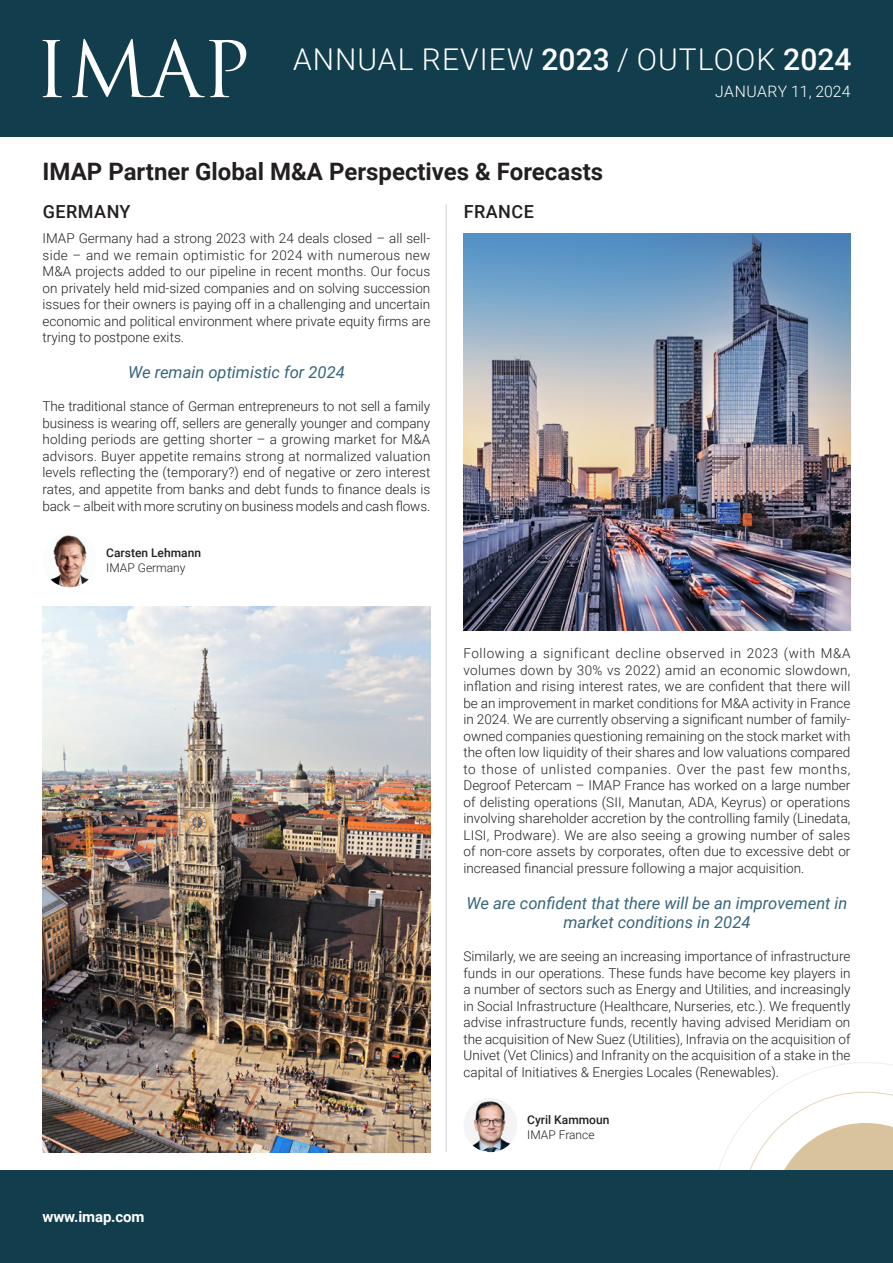
<style>
.page{position:relative;width:893px;height:1263px;background:#fff}
.page>*{position:absolute;margin:0;border:0;box-sizing:border-box;transform-origin:0 0}
.SECCIÓ{font:300 30px "Roboto";letter-spacing:.035em;color:#fff}
.ladillo{font:700 24px "Roboto";color:#231f20}
.t1{font:500 18px "Roboto";letter-spacing:.025em;color:#231f20}
.t2{font:italic 16.5px/19.5px "Roboto";color:#39657c;text-align:center}
.SECCIÓ-2{font:300 15.75px "Roboto";letter-spacing:.02em;color:#fff}
.Text_general{font:700 15px "Roboto";letter-spacing:-.01em;color:#fff}
.t3{font:300 13.5px/16.5px "Roboto";color:#231f20;text-align:justify}
.t4{font:500 12px "Roboto";color:#231f20}
.t5{font:300 12px "Roboto";color:#231f20}
.s1{font-weight:500}
</style>
<div class="page">
<svg style="left:718px;top:1062px;width:175px;height:108px"></svg>
<div style="left:0;top:1170px;width:893px;height:93px;background:#123d4d"></div>
<img style="left:463px;top:233px;width:387px;height:397px">
<img style="left:43px;top:606px;width:387px;height:546px">
<hr style="left:446px;top:204px;width:1px;height:948px;background:#d1d2d4">
<img style="left:43px;top:533px;width:54px;height:54px;border-radius:27px">
<img style="left:463px;top:1098px;width:54px;height:54px;border-radius:27px">
<div style="left:0;top:0;width:893px;height:136px;background:#123d4d"></div>
<svg style="left:43px;top:40px;width:19px;height:57px"></svg>
<svg style="left:72px;top:39px;width:174px;height:58px"></svg>
<p class="SECCIÓ" style="left:293px;top:39px;width:560px">ANNUAL REVIEW <span class="s1">2023</span> / OUTLOOK <span class="s1">2024</span></p>
<p class="SECCIÓ-2" style="left:715px;top:81px;width:137px">JANUARY 11, 2024</p>
<p class="ladillo" style="left:43px;top:154px;width:562px">IMAP Partner Global M&amp;A Perspectives &amp; Forecasts</p>
<p class="t1" style="left:43px;top:199px;width:89px">GERMANY</p>
<p class="t1" style="left:464px;top:199px;width:72px">FRANCE</p>
<p class="t3" style="left:43px;top:230px;width:389px">IMAP Germany had a strong 2023 with 24 deals closed – all sell&shy;side – and we remain optimistic for 2024 with numerous new M&amp;A projects added to our pipeline in recent months. Our focus on privately held mid-sized companies and on solving succession issues for their owners is paying off in a challenging and uncertain economic and political environment where private equity firms are trying to postpone exits.</p>
<p class="t2" style="left:128px;top:362px;width:218px">We remain optimistic for 2024</p>
<p class="t3" style="left:43px;top:398px;width:389px">The traditional stance of German entrepreneurs to not sell a family business is wearing off, sellers are generally younger and company holding periods are getting shorter – a growing market for M&amp;A advisors. Buyer appetite remains strong at normalized valuation levels reflecting the (temporary?) end of negative or zero interest rates, and appetite from banks and debt funds to finance deals is back – albeit with more scrutiny on business models and cash flows.</p>
<p class="t4" style="left:106px;top:545px;width:96px">Carsten Lehmann</p>
<p class="t5" style="left:106px;top:560px;width:81px">IMAP Germany</p>
<p class="t3" style="left:463px;top:645px;width:388px">Following a significant decline observed in 2023 (with M&amp;A volumes down by 30% vs 2022) amid an economic slowdown, inflation and rising interest rates, we are confident that there will be an improvement in market conditions for M&amp;A activity in France in 2024. We are currently observing a significant number of family&shy;owned companies questioning remaining on the stock market with the often low liquidity of their shares and low valuations compared to those of unlisted companies. Over the past few months, Degroof Petercam – IMAP France has worked on a large number of delisting operations (SII, Manutan, ADA, Keyrus) or operations involving shareholder accretion by the controlling family (Linedata, LISI, Prodware). We are also seeing a growing number of sales of non-core assets by corporates, often due to excessive debt or increased financial pressure following a major acquisition.</p>
<p class="t2" style="left:466px;top:892px;width:382px">We are confident that there will be an improvement in market conditions in 2024</p>
<p class="t3" style="left:463px;top:948px;width:388px">Similarly, we are seeing an increasing importance of infrastructure funds in our operations. These funds have become key players in a number of sectors such as Energy and Utilities, and increasingly in Social Infrastructure (Healthcare, Nurseries, etc.). We frequently advise infrastructure funds, recently having advised Meridiam on the acquisition of New Suez (Utilities), Infravia on the acquisition of Univet (Vet Clinics) and Infranity on the acquisition of a stake in the capital of Initiatives &amp; Energies Locales (Renewables).</p>
<p class="Text_general" style="left:43px;top:1206px;width:103px">www.imap.com</p>
<p class="t4" style="left:527px;top:1111px;width:84px">Cyril Kammoun</p>
<p class="t5" style="left:527px;top:1126px;width:69px">IMAP France</p>
</div>
